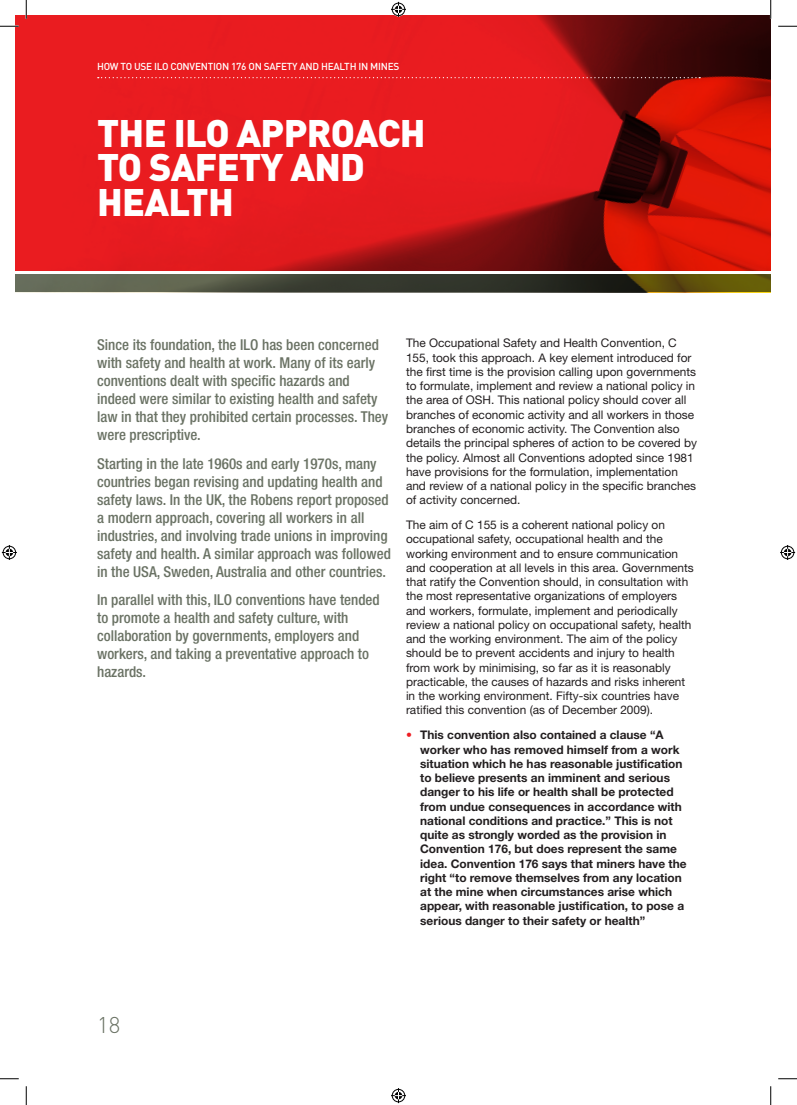
<style>
.page{position:relative;width:797px;height:1105px;background:#fff}
.page>*{position:absolute;margin:0;border:0;box-sizing:border-box;transform-origin:0 0}
.t1{font:900 38px/34.8px "DIN";letter-spacing:-.02em;color:#fff}
.t2{font:300 22.5px "DIN";color:#6a7264}
.t3{font:500 condensed 15px/18px "Helvetica Neue";color:#6a7264}
.t4{font:11.88px/14.2px "Helvetica Neue";color:#231f20}
.t5{font:700 11.88px/14.2px "Helvetica Neue";color:#231f20}
.t6{font:500 10px "DIN";letter-spacing:-.025em;color:#fff}
.s1{color:#ee1d23}
</style>
<div class="page">
<svg style="left:16px;top:16px;width:754px;height:255px;fill:#e81c20"></svg>
<svg style="left:16px;top:274px;width:754px;height:18px"></svg>
<svg style="left:98px;top:77px;width:602px;height:1px"></svg>
<svg style="left:0;top:25px;width:19px;height:2px"></svg>
<svg style="left:778px;top:25px;width:19px;height:2px"></svg>
<svg style="left:0;top:1078px;width:19px;height:1px"></svg>
<svg style="left:778px;top:1078px;width:19px;height:1px"></svg>
<svg style="left:25px;top:0;width:2px;height:19px"></svg>
<svg style="left:25px;top:1086px;width:2px;height:19px"></svg>
<svg style="left:770px;top:0;width:1px;height:19px"></svg>
<svg style="left:770px;top:1086px;width:1px;height:19px"></svg>
<svg style="left:391px;top:2px;width:15px;height:15px"></svg>
<svg style="left:391px;top:1088px;width:15px;height:15px"></svg>
<svg style="left:2px;top:545px;width:15px;height:15px"></svg>
<svg style="left:780px;top:545px;width:15px;height:15px"></svg>
<p class="t6" style="left:97px;top:60px;width:304px">HOW TO USE ILO CONVENTION 176 ON SAFETY AND HEALTH IN MINES</p>
<h1 class="t1" style="left:97px;top:113px;width:330px">THE ILO APPROACH<br>TO SAFETY AND<br>HEALTH</h1>
<p class="t3" style="left:97px;top:335px;width:292px">Since its foundation, the ILO has been concerned with safety and health at work. Many of its early conventions dealt with specific hazards and indeed were similar to existing health and safety law in that they prohibited certain processes. They were prescriptive.</p>
<p class="t3" style="left:97px;top:454px;width:295px">Starting in the late 1960s and early 1970s, many countries began revising and updating health and safety laws. In the UK, the Robens report proposed a modern approach, covering all workers in all industries, and involving trade unions in improving safety and health. A similar approach was followed in the USA, Sweden, Australia and other countries.</p>
<p class="t3" style="left:97px;top:591px;width:284px">In parallel with this, ILO conventions have tended to promote a health and safety culture, with collaboration by governments, employers and workers, and taking a preventative approach to hazards.</p>
<p class="t4" style="left:406px;top:336px;width:293px">The Occupational Safety and Health Convention, C 155, took this approach. A key element introduced for the first time is the provision calling upon governments to formulate, implement and review a national policy in the area of OSH. This national policy should cover all branches of economic activity and all workers in those branches of economic activity. The Convention also details the principal spheres of action to be covered by the policy. Almost all Conventions adopted since 1981 have provisions for the formulation, implementation and review of a national policy in the specific branches of activity concerned.</p>
<p class="t4" style="left:406px;top:518px;width:289px">The aim of C 155 is a coherent national policy on occupational safety, occupational health and the working environment and to ensure communication and cooperation at all levels in this area. Governments that ratify the Convention should, in consultation with the most representative organizations of employers and workers, formulate, implement and periodically review a national policy on occupational safety, health and the working environment. The aim of the policy should be to prevent accidents and injury to health from work by minimising, so far as it is reasonably practicable, the causes of hazards and risks inherent in the working environment. Fifty-six countries have ratified this convention (as of December 2009).</p>
<p class="t5" style="left:420px;top:728px;width:268px;text-indent:-14px"><span class="s1">•</span> This convention also contained a clause “A worker who has removed himself from a work situation which he has reasonable justification to believe presents an imminent and serious danger to his life or health shall be protected from undue consequences in accordance with national conditions and practice.” This is not quite as strongly worded as the provision in Convention 176, but does represent the same idea. Convention 176 says that miners have the right “to remove themselves from any location at the mine when circumstances arise which appear, with reasonable justification, to pose a serious danger to their safety or health”</p>
<h2 class="t2" style="left:97px;top:1011px;width:25px">18</h2>
</div>
